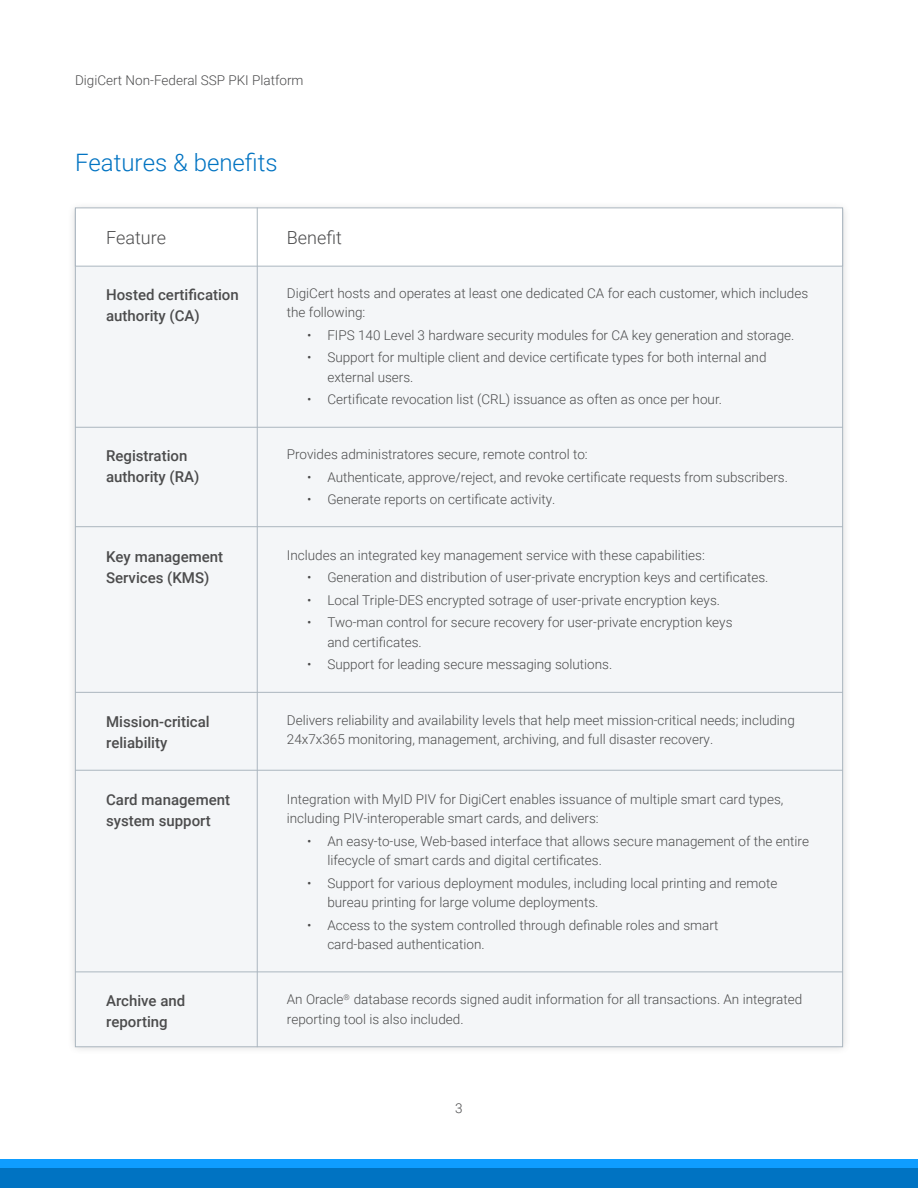
<style>
.page{position:relative;width:918px;height:1188px;background:#fff}
.page>*{position:absolute;margin:0;border:0;box-sizing:border-box;transform-origin:0 0}
.H2B_-_16_Auto_0__017{font:300 24px "Roboto";color:#0073c2}
.H4_-_12_Auto_0__4C4C{font:300 18px "Roboto";color:#4c4c4d}
.H5_-_10_Auto_0__4C4C{font:500 15px/21px "Roboto";color:#4c4c4d}
.P2_-_9_13_0__4C4C4D{font:300 13.5px/19.5px "Roboto";color:#4c4c4d}
.P3_Page_Numbers_Doc{font:300 13.5px "Roboto";color:#4c4c4d}
</style>
<div class="page">
<div style="left:0;top:1168px;width:918px;height:20px;background:#0073c2"></div>
<div style="left:0;top:1160px;width:918px;height:8px;background:#0f9dff"></div>
<div style="left:67px;top:201px;width:784px;height:855px;background:#696969;opacity:.25"></div>
<div style="left:75px;top:209px;width:768px;height:838px;background:#f4f6f8;border:1px solid #abb6bf"></div>
<div style="left:75px;top:208px;width:768px;height:59px;background:#fff;border:1px solid #abb6bf"></div>
<hr style="left:75px;top:526px;width:768px;height:1px;background:#abb6bf">
<hr style="left:75px;top:692px;width:768px;height:1px;background:#abb6bf">
<hr style="left:75px;top:972px;width:768px;height:1px;background:#abb6bf">
<hr style="left:75px;top:770px;width:768px;height:1px;background:#abb6bf">
<hr style="left:75px;top:427px;width:768px;height:1px;background:#abb6bf">
<hr style="left:257px;top:208px;width:1px;height:839px;background:#abb6bf">
<p class="P2_-_9_13_0__4C4C4D" style="left:75px;top:70px;width:230px">DigiCert Non-Federal SSP PKI Platform</p>
<p class="H2B_-_16_Auto_0__017" style="left:75px;top:145px;width:204px">Features &amp; benefits</p>
<p class="H4_-_12_Auto_0__4C4C" style="left:106px;top:225px;width:62px">Feature</p>
<p class="H4_-_12_Auto_0__4C4C" style="left:287px;top:225px;width:56px">Benefit</p>
<p class="H5_-_10_Auto_0__4C4C" style="left:106px;top:283px;width:134px">Hosted certification authority (CA)</p>
<p class="H5_-_10_Auto_0__4C4C" style="left:106px;top:444px;width:95px">Registration authority (RA)</p>
<p class="H5_-_10_Auto_0__4C4C" style="left:106px;top:545px;width:119px">Key management<br>Services (KMS)</p>
<p class="H5_-_10_Auto_0__4C4C" style="left:106px;top:710px;width:105px">Mission-critical reliability</p>
<p class="H5_-_10_Auto_0__4C4C" style="left:106px;top:789px;width:126px">Card management system support</p>
<p class="H5_-_10_Auto_0__4C4C" style="left:106px;top:990px;width:81px">Archive and reporting</p>
<p class="P2_-_9_13_0__4C4C4D" style="left:287px;top:283px;width:523px">DigiCert hosts and operates at least one dedicated CA for each customer, which includes the following:</p>
<p class="P2_-_9_13_0__4C4C4D" style="left:307px;top:325px;width:489px">• FIPS 140 Level 3 hardware security modules for CA key generation and storage.</p>
<p class="P2_-_9_13_0__4C4C4D" style="left:327px;top:347px;width:441px;text-indent:-20px">• Support for multiple client and device certificate types for both internal and external users.</p>
<p class="P2_-_9_13_0__4C4C4D" style="left:307px;top:389px;width:416px">• Certificate revocation list (CRL) issuance as often as once per hour.</p>
<p class="P2_-_9_13_0__4C4C4D" style="left:287px;top:444px;width:302px">Provides administratores secure, remote control to:</p>
<p class="P2_-_9_13_0__4C4C4D" style="left:307px;top:466px;width:482px">• Authenticate, approve/reject, and revoke certificate requests from subscribers.</p>
<p class="P2_-_9_13_0__4C4C4D" style="left:307px;top:489px;width:250px">• Generate reports on certificate activity.</p>
<p class="P2_-_9_13_0__4C4C4D" style="left:287px;top:545px;width:420px">Includes an integrated key management service with these capabilities:</p>
<p class="P2_-_9_13_0__4C4C4D" style="left:307px;top:567px;width:463px">• Generation and distribution of user-private encryption keys and certificates.</p>
<p class="P2_-_9_13_0__4C4C4D" style="left:307px;top:590px;width:414px">• Local Triple-DES encrypted sotrage of user-private encryption keys.</p>
<p class="P2_-_9_13_0__4C4C4D" style="left:327px;top:612px;width:407px;text-indent:-20px">• Two-man control for secure recovery for user-private encryption keys and certificates.</p>
<p class="P2_-_9_13_0__4C4C4D" style="left:307px;top:654px;width:307px">• Support for leading secure messaging solutions.</p>
<p class="P2_-_9_13_0__4C4C4D" style="left:287px;top:710px;width:510px">Delivers reliability and availability levels that help meet mission-critical needs; including<br>24x7x365 monitoring, management, archiving, and full disaster recovery.</p>
<p class="P2_-_9_13_0__4C4C4D" style="left:287px;top:788px;width:498px">Integration with MyID PIV for DigiCert enables issuance of multiple smart card types, including PIV-interoperable smart cards, and delivers:</p>
<p class="P2_-_9_13_0__4C4C4D" style="left:327px;top:830px;width:483px;text-indent:-20px">• An easy-to-use, Web-based interface that allows secure management of the entire lifecycle of smart cards and digital certificates.</p>
<p class="P2_-_9_13_0__4C4C4D" style="left:327px;top:872px;width:452px;text-indent:-20px">• Support for various deployment modules, including local printing and remote bureau printing for large volume deployments.</p>
<p class="P2_-_9_13_0__4C4C4D" style="left:327px;top:914px;width:393px;text-indent:-20px">• Access to the system controlled through definable roles and smart card-based authentication.</p>
<p class="P2_-_9_13_0__4C4C4D" style="left:287px;top:989px;width:517px">An Oracle<sup>®</sup> database records signed audit information for all transactions. An integrated reporting tool is also included.</p>
<p class="P3_Page_Numbers_Doc" style="left:455px;top:1099px;width:9px">3</p>
</div>
